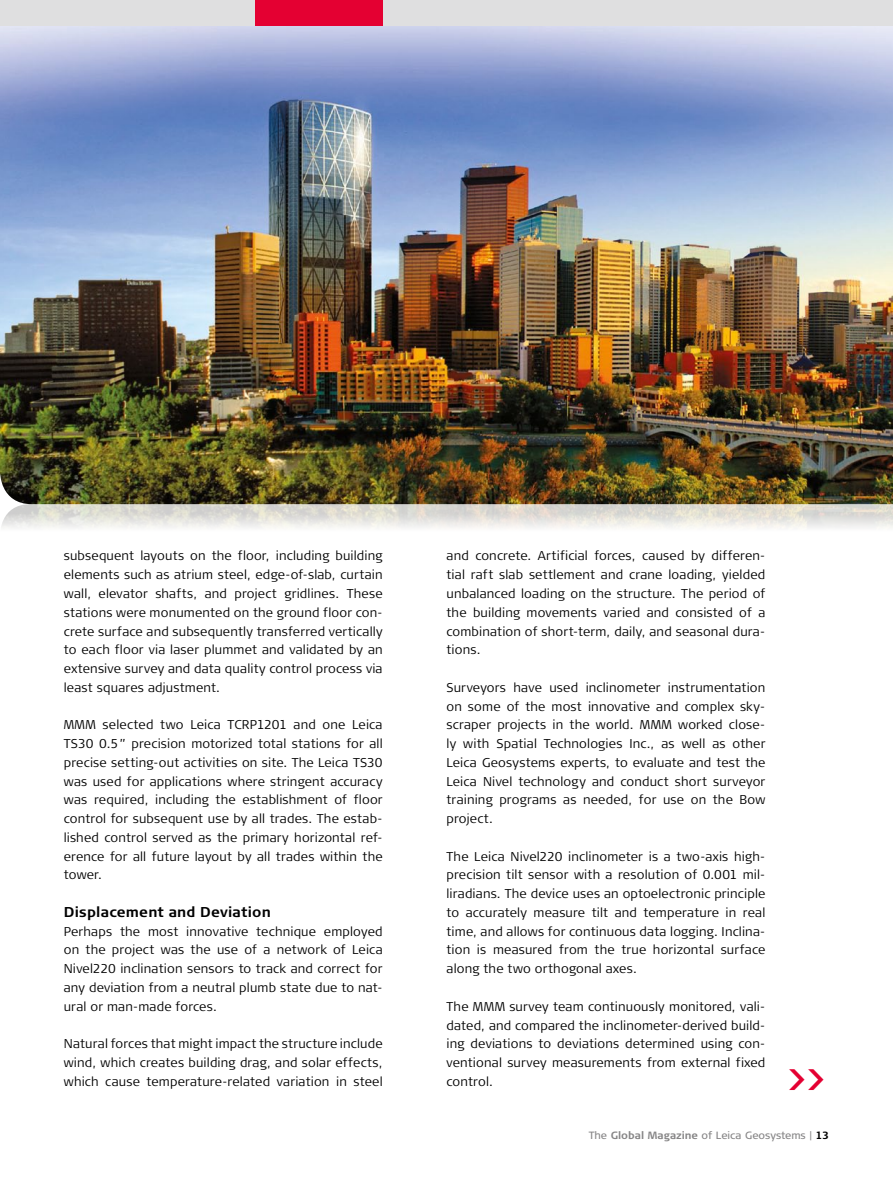
<style>
.page{position:relative;width:893px;height:1191px;background:#fff}
.page>*{position:absolute;margin:0;border:0;box-sizing:border-box;transform-origin:0 0}
.t1{font:700 30.75px "Signa Column";color:#e40032}
.t2{font:700 14.25px "Signa Column";letter-spacing:.015em;color:#000}
.t3{font:300 12.75px/18.8px "Signa Column";letter-spacing:.015em;color:#000;text-align:justify}
.t4{font:10.5px "Signa Column";color:#868586}
.s1{font-weight:700}
.s2{font-weight:700;color:#000}
</style>
<div class="page">
<img style="left:0;top:26px;width:893px;height:478px">
<svg style="left:1px;top:504px;width:892px;height:24px;background:#e3e1db"></svg>
<div style="left:0;top:0;width:893px;height:26px;background:#dfdfe0"></div>
<div style="left:255px;top:0;width:128px;height:26px;background:#e40032"></div>
<p class="t3" style="left:64px;top:546px;width:320px">subsequent layouts on the floor, including building elements such as atrium steel, edge-of-slab, curtain wall, elevator shafts, and project gridlines. These stations were monumented on the ground floor con&shy;crete surface and subsequently transferred vertically to each floor via laser plummet and validated by an extensive survey and data quality control process via least squares adjustment.</p>
<p class="t3" style="left:64px;top:715px;width:320px">MMM selected two Leica TCRP1201 and one Leica TS30 0.5” precision motorized total stations for all precise setting-out activities on site. The Leica TS30 was used for applications where stringent accuracy was required, including the establishment of floor control for subsequent use by all trades. The estab&shy;lished control served as the primary horizontal ref&shy;erence for all future layout by all trades within the tower.</p>
<p class="t2" style="left:64px;top:903px;width:209px">Displacement and Deviation</p>
<p class="t3" style="left:64px;top:921px;width:320px">Perhaps the most innovative technique employed on the project was the use of a network of Leica Nivel220 inclination sensors to track and correct for any deviation from a neutral plumb state due to nat&shy;ural or man-made forces.</p>
<p class="t3" style="left:64px;top:1034px;width:320px">Natural forces that might impact the structure include wind, which creates building drag, and solar effects, which cause temperature-related variation in steel</p>
<p class="t3" style="left:446px;top:547px;width:320px">and concrete. Artificial forces, caused by differen&shy;tial raft slab settlement and crane loading, yielded unbalanced loading on the structure. The period of the building movements varied and consisted of a combination of short-term, daily, and seasonal dura&shy;tions.</p>
<p class="t3" style="left:446px;top:678px;width:320px">Surveyors have used inclinometer instrumentation on some of the most innovative and complex sky&shy;scraper projects in the world. MMM worked close&shy;ly with Spatial Technologies Inc., as well as other Leica Geosystems experts, to evaluate and test the Leica Nivel technology and conduct short surveyor training programs as needed, for use on the Bow project.</p>
<p class="t3" style="left:446px;top:847px;width:320px">The Leica Nivel220 inclinometer is a two-axis high&shy;precision tilt sensor with a resolution of 0.001 mil&shy;liradians. The device uses an optoelectronic principle to accurately measure tilt and temperature in real time, and allows for continuous data logging. Inclina&shy;tion is measured from the true horizontal surface along the two orthogonal axes.</p>
<p class="t3" style="left:446px;top:997px;width:320px">The MMM survey team continuously monitored, vali&shy;dated, and compared the inclinometer-derived build&shy;ing deviations to deviations determined using con&shy;ventional survey measurements from external fixed control.</p>
<h1 class="t1" style="left:787px;top:1061px;width:40px">&gt;&gt;</h1>
<p class="t4" style="left:589px;top:1129px;width:242px">The <span class="s1">Global Magazine</span> of Leica Geosystems | <span class="s2">13</span></p>
</div>
